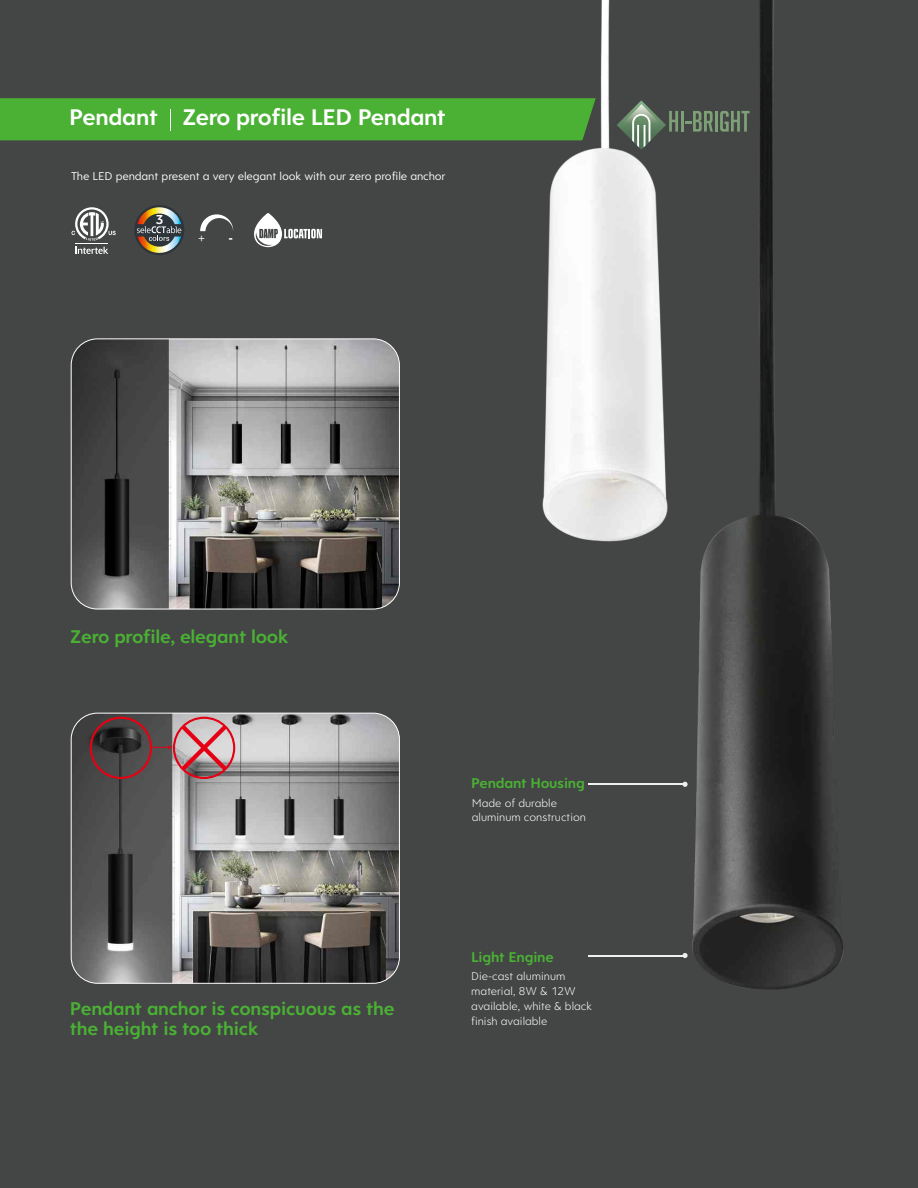
<style>
.page{position:relative;width:918px;height:1188px;background:#444545}
.page>*{position:absolute;margin:0;border:0;box-sizing:border-box;transform-origin:0 0}
.t1{font:700 24px "Clarika Office Geo 2";letter-spacing:-.02em;color:#fff}
.t2{font:700 19.5px/20.2px "Clarika Office Geo 2";letter-spacing:-.015em;color:#4ab134}
.t3{font:700 15px "Clarika Office Geo 2";letter-spacing:-.01em;color:#4ab134}
.t4{font:700 13.8px "Clarika Office Geo 2";color:#fff}
.t5{font:12px/14.9px "Clarika Office Geo 2";color:#fff}
.t6{font:12px "Clarika Office Geo";letter-spacing:-.015em;color:#fff}
.t7{font:11.7px "Malgun Gothic";color:#fff}
.t8{font:700 11.7px "Swiss 721 BT";color:#fff}
</style>
<div class="page">
<div style="left:0;top:98px;width:508px;height:42px;background:#4ab134"></div>
<div style="left:134px;top:205px;width:50px;height:50px;background:#2d353b;border-radius:50%"></div>
<svg style="left:137px;top:207px;width:44px;height:46px"></svg>
<svg style="left:200px;top:214px;width:33px;height:17px"></svg>
<svg style="left:72px;top:207px;width:44px;height:34px"></svg>
<svg style="left:75px;top:247px;width:33px;height:7px"></svg>
<hr style="left:75px;top:243px;width:33px;height:1px;background:#fff">
<hr style="left:588px;top:955px;width:94px;height:1px;background:#eeefef">
<img style="left:71px;top:713px;width:328px;height:270px;border-radius:26px">
<div style="left:71px;top:713px;width:329px;height:271px;border:1px solid #fff;border-radius:26px"></div>
<div style="left:90px;top:717px;width:62px;height:62px;border:2px solid #e60013;border-radius:50%"></div>
<div style="left:173px;top:717px;width:62px;height:62px;border:2px solid #e60013;border-radius:50%"></div>
<svg style="left:151px;top:721px;width:80px;height:54px"></svg>
<img style="left:71px;top:339px;width:328px;height:270px;border-radius:26px">
<div style="left:71px;top:338px;width:329px;height:271px;border:1px solid #fff;border-radius:26px"></div>
<hr style="left:588px;top:783px;width:94px;height:2px;background:#eeefef">
<img style="left:662px;top:0;width:182px;height:990px">
<img style="left:508px;top:0;width:202px;height:665px">
<svg style="left:254px;top:213px;width:68px;height:34px"></svg>
<h1 class="t1" style="left:69px;top:101px;width:378px">Pendant Zero profile LED Pendant</h1>
<p class="t6" style="left:71px;top:168px;width:376px">The LED pendant present a very elegant look with our zero profile anchor</p>
<p class="t4" style="left:156px;top:210px;width:9px">3</p>
<p class="t7" style="left:197px;top:232px;width:10px">+</p>
<p class="t8" style="left:229px;top:233px;width:5px">-</p>
<h2 class="t2" style="left:70px;top:626px;width:220px">Zero profile, elegant look</h2>
<h2 class="t2" style="left:70px;top:998px;width:326px">Pendant anchor is conspicuous as the the height is too thick</h2>
<p class="t3" style="left:471px;top:773px;width:115px">Pendant Housing</p>
<p class="t5" style="left:472px;top:795px;width:116px">Made of durable aluminum construction</p>
<p class="t3" style="left:471px;top:947px;width:84px">Light Engine</p>
<p class="t5" style="left:471px;top:968px;width:122px">Die-cast aluminum material, 8W &amp; 12W available, white &amp; black finish available</p>
</div>
